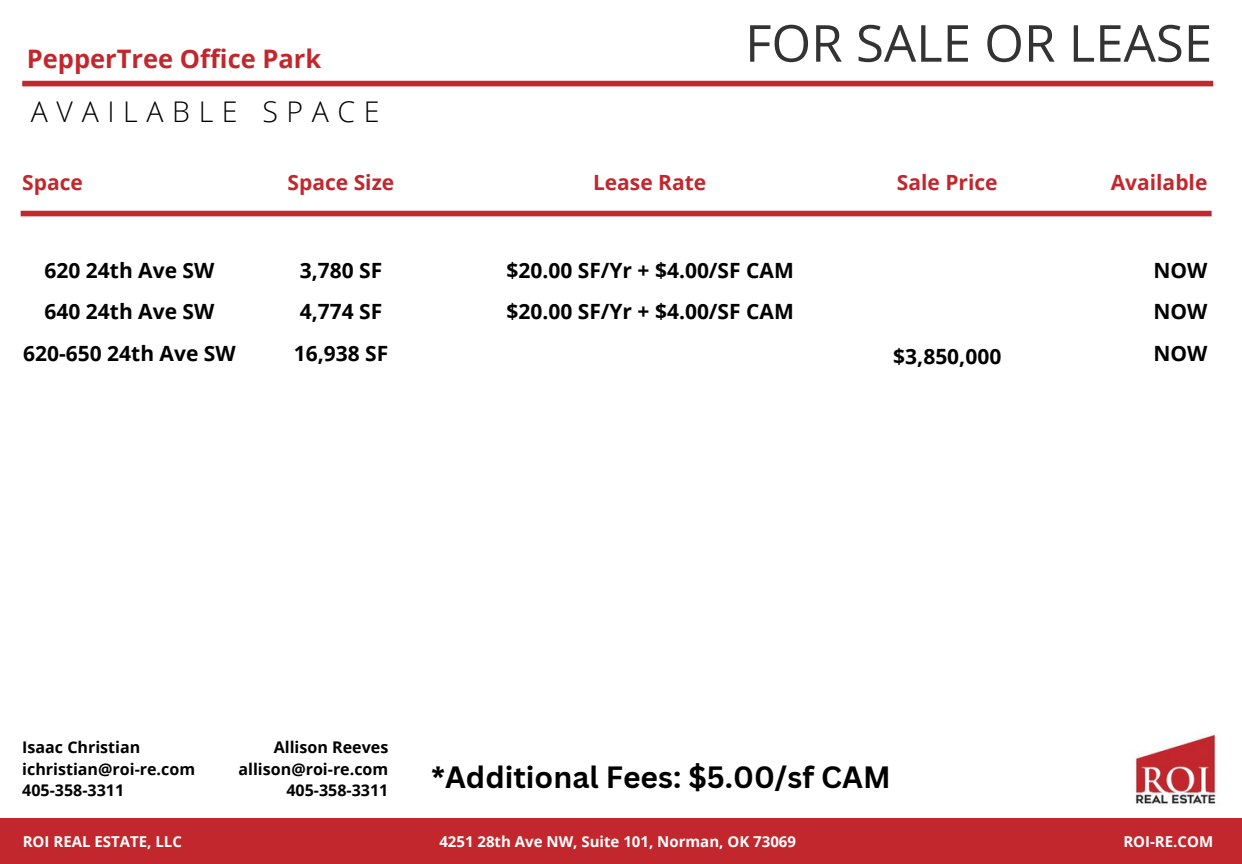
<style>
.page{position:relative;width:1242px;height:864px;background:#fff}
.page>*{position:absolute;margin:0;border:0;box-sizing:border-box;transform-origin:0 0}
.t1{font:51px "Open Sans";color:#333}
.t2{font:700 30px "Canva Sans";color:#000}
.t3{font:300 28.5px "Open Sans";letter-spacing:.305em;color:#000}
.t4{font:700 25.5px "Open Sans";color:#c2272d}
.t5{font:700 21px/41.7px "Open Sans";color:#000}
.t6{font:700 21px "Open Sans";color:#c2272d}
.t7{font:700 16.05px "Open Sans";color:#000}
.t8{font:700 15px "Open Sans";color:#fff}
</style>
<div class="page">
<div style="left:0;top:818px;width:1242px;height:46px;background:#c2272d"></div>
<div style="left:22px;top:81px;width:1191px;height:5px;background:#c2272d"></div>
<img style="left:1134px;top:732px;width:82px;height:72px">
<div style="left:21px;top:211px;width:1191px;height:5px;background:#c2272d"></div>
<p class="t4" style="left:27px;top:40px;width:296px">PepperTree Office Park</p>
<h1 class="t3" style="left:31px;top:92px;width:350px">AVAILABLE SPACE</h1>
<p class="t1" style="left:745px;top:7px;width:469px">FOR SALE OR LEASE</p>
<p class="t6" style="left:22px;top:168px;width:62px">Space</p>
<p class="t6" style="left:288px;top:168px;width:108px">Space Size</p>
<h5 class="t6" style="left:593px;top:168px;width:115px">Lease Rate</h5>
<h6 class="t6" style="left:1111px;top:168px;width:98px">Available</h6>
<p class="t6" style="left:897px;top:168px;width:102px">Sale Price</p>
<p class="t5" style="left:23px;top:249px;width:214px;text-align:center">620 24th Ave SW<br>640 24th Ave SW<br>620-650 24th Ave SW</p>
<p class="t5" style="left:1153px;top:249px;width:56px;text-align:justify">NOW NOW NOW</p>
<p class="t5" style="left:506px;top:249px;width:289px">$20.00 SF/Yr + $4.00/SF CAM $20.00 SF/Yr + $4.00/SF CAM</p>
<h3 class="t5" style="left:294px;top:249px;width:96px">3,780 SF<br>4,774 SF<br>16,938 SF</h3>
<p class="t5" style="left:893px;top:335px;width:110px">$3,850,000</p>
<h2 class="t7" style="left:22px;top:736px;width:120px">Isaac Christian</h2>
<h6 class="t7" style="left:22px;top:758px;width:174px">ichristian@roi-re.com</h6>
<h6 class="t7" style="left:22px;top:779px;width:103px">405-358-3311</h6>
<h6 class="t7" style="left:274px;top:736px;width:116px">Allison Reeves</h6>
<h6 class="t7" style="left:238px;top:758px;width:151px">allison@roi-re.com</h6>
<h6 class="t7" style="left:286px;top:779px;width:103px">405-358-3311</h6>
<p class="t2" style="left:431px;top:756px;width:461px">*Additional Fees: $5.00/sf CAM</p>
<h6 class="t8" style="left:23px;top:831px;width:161px">ROI REAL ESTATE, LLC</h6>
<h5 class="t8" style="left:439px;top:831px;width:358px">4251 28th Ave NW, Suite 101, Norman, OK 73069</h5>
<h6 class="t8" style="left:1123px;top:831px;width:91px">ROI-RE.COM</h6>
</div>
